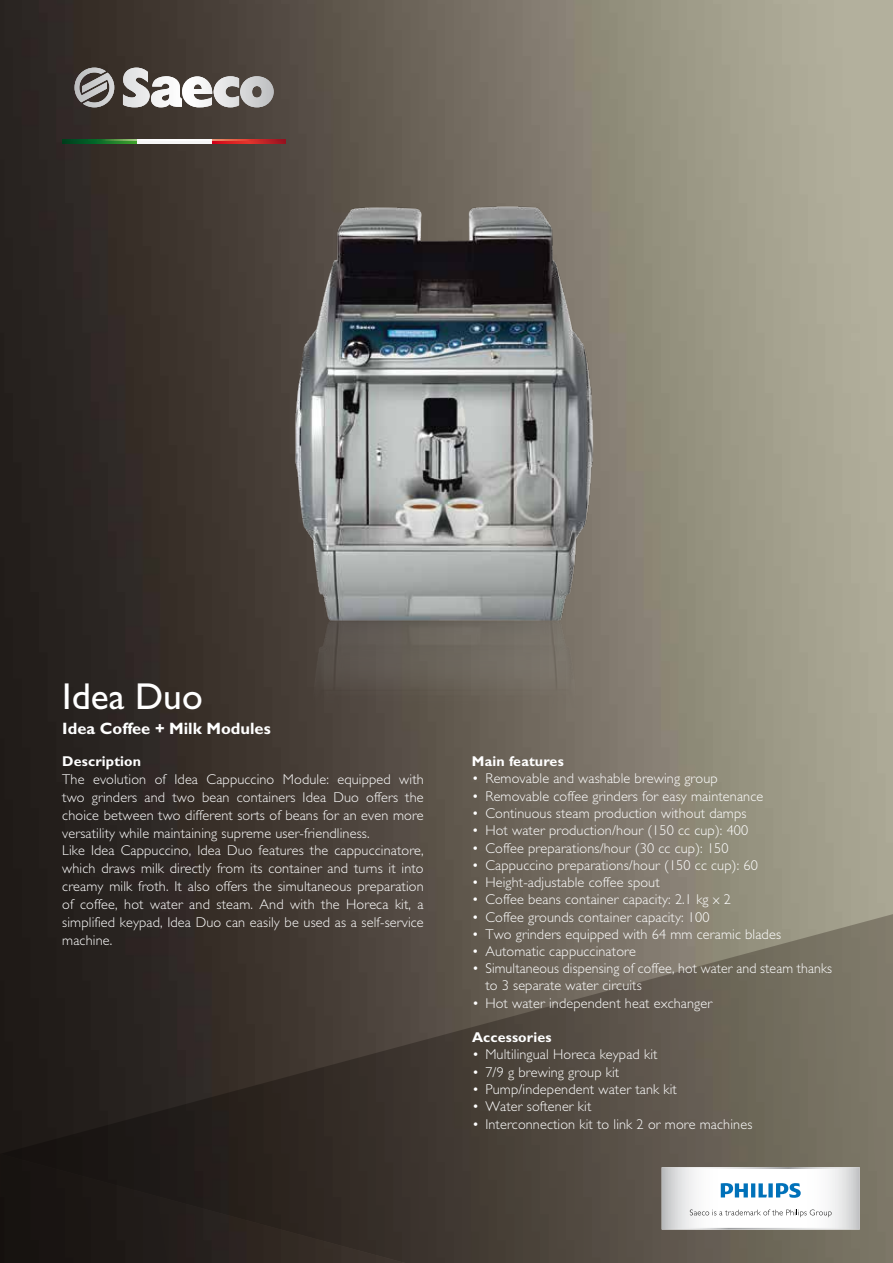
<style>
.page{position:relative;width:893px;height:1263px;background:#fff}
.page>*{position:absolute;margin:0;border:0;box-sizing:border-box;transform-origin:0 0}
.t1{font:37.5px "Gill Sans Std";color:#fff}
.t2{font:700 16.5px "Gill Sans Std";color:#fff}
.t3{font:300 14.25px/17.9px "Gill Sans Std";letter-spacing:.01em;color:#fff}
.t4{font:700 14.25px "Gill Sans Std";letter-spacing:.01em;color:#fff}
</style>
<div class="page">
<img style="left:0;top:0;width:893px;height:911px">
<svg style="left:0;top:911px;width:893px;height:352px;background:#504940"></svg>
<svg style="left:0;top:1154px;width:453px;height:109px;background:#28211d"></svg>
<svg style="left:662px;top:1169px;width:198px;height:59px"></svg>
<svg style="left:690px;top:1209px;width:142px;height:8px"></svg>
<svg style="left:662px;top:1167px;width:198px;height:2px"></svg>
<svg style="left:662px;top:1228px;width:198px;height:1px"></svg>
<svg style="left:721px;top:1183px;width:80px;height:15px"></svg>
<svg style="left:75px;top:68px;width:199px;height:39px"></svg>
<svg style="left:62px;top:139px;width:75px;height:4px"></svg>
<hr style="left:137px;top:139px;width:75px;height:4px;background:#f6f6f6">
<svg style="left:212px;top:139px;width:74px;height:4px"></svg>
<img style="left:63px;top:140px;width:74px;height:1px">
<hr style="left:137px;top:140px;width:75px;height:1px;background:#fcfcfc">
<img style="left:212px;top:140px;width:74px;height:1px">
<img style="left:208px;top:185px;width:469px;height:598px">
<h1 class="t1" style="left:62px;top:674px;width:142px">Idea Duo</h1>
<p class="t2" style="left:62px;top:719px;width:210px">Idea Coffee + Milk Modules</p>
<p class="t4" style="left:62px;top:753px;width:80px">Description</p>
<p class="t3" style="left:62px;top:770px;width:363px">The evolution of Idea Cappuccino Module: equipped with two grinders and two bean containers Idea Duo offers the choice between two different sorts of beans for an even more versatility while maintaining supreme user-friendliness.<br>Like Idea Cappuccino, Idea Duo features the cappuccinatore, which draws milk directly from its container and turns it into creamy milk froth. It also offers the simultaneous preparation of coffee, hot water and steam. And with the Horeca kit, a simplified keypad, Idea Duo can easily be used as a self-service machine.</p>
<p class="t4" style="left:472px;top:753px;width:93px">Main features</p>
<p class="t3" style="left:472px;top:770px;width:247px">• Removable and washable brewing group</p>
<p class="t3" style="left:472px;top:787px;width:293px">• Removable coffee grinders for easy maintenance</p>
<p class="t3" style="left:472px;top:804px;width:276px">• Continuous steam production without damps</p>
<p class="t3" style="left:472px;top:822px;width:278px">• Hot water production/hour (150 cc cup): 400</p>
<p class="t3" style="left:472px;top:839px;width:258px">• Coffee preparations/hour (30 cc cup): 150</p>
<p class="t3" style="left:472px;top:856px;width:287px">• Cappuccino preparations/hour (150 cc cup): 60</p>
<p class="t3" style="left:472px;top:873px;width:189px">• Height-adjustable coffee spout</p>
<p class="t3" style="left:472px;top:891px;width:261px">• Coffee beans container capacity: 2.1 kg x 2</p>
<p class="t3" style="left:472px;top:908px;width:239px">• Coffee grounds container capacity: 100</p>
<p class="t3" style="left:472px;top:925px;width:311px">• Two grinders equipped with 64 mm ceramic blades</p>
<p class="t3" style="left:472px;top:942px;width:165px">• Automatic cappuccinatore</p>
<p class="t3" style="left:485px;top:960px;width:348px;line-height:17.2px;text-indent:-13px">• Simultaneous dispensing of coffee, hot water and steam thanks to 3 separate water circuits</p>
<p class="t3" style="left:472px;top:994px;width:242px">• Hot water independent heat exchanger</p>
<p class="t4" style="left:472px;top:1029px;width:81px">Accessories</p>
<p class="t3" style="left:472px;top:1046px;width:187px">• Multilingual Horeca keypad kit</p>
<p class="t3" style="left:472px;top:1063px;width:149px">• 7/9 g brewing group kit</p>
<p class="t3" style="left:472px;top:1080px;width:206px">• Pump/independent water tank kit</p>
<p class="t3" style="left:472px;top:1098px;width:121px">• Water softener kit</p>
<p class="t3" style="left:472px;top:1115px;width:282px">• Interconnection kit to link 2 or more machines</p>
</div>
